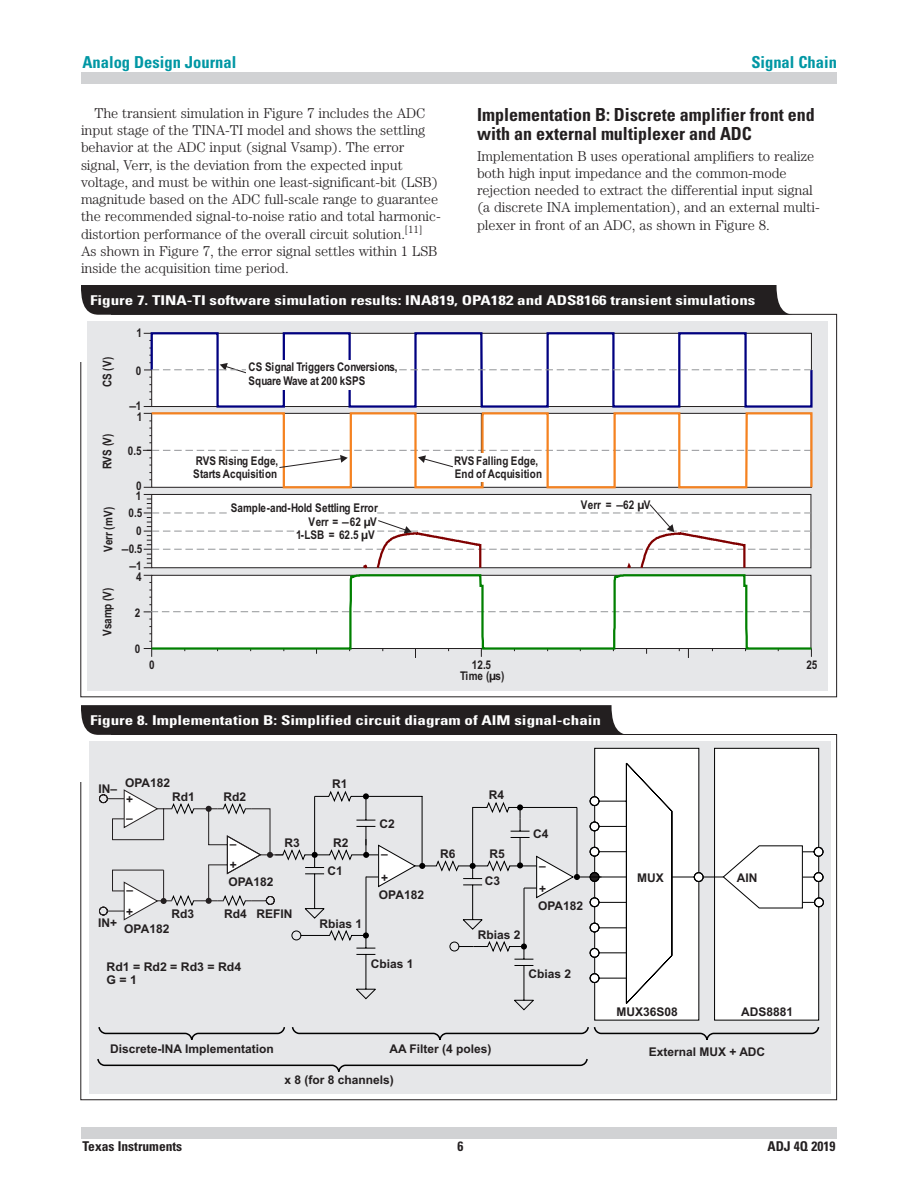
<style>
.page{position:relative;width:918px;height:1188px;background:#fff}
.page>*{position:absolute;margin:0;border:0;box-sizing:border-box;transform-origin:0 0}
.t1{font:700 condensed 18px/19.5px "Univers";color:#231f20}
.t2{font:700 condensed 16.5px "Univers";color:#0097a4}
.t3{font:300 14.25px/17.2px "Century";letter-spacing:-.005em;color:#231f20}
.t4{font:700 condensed 13.5px "Univers";color:#fff;scale:1.26 1}
.t5{font:700 condensed 13.5px "Univers";color:#231f20}
.t6{font:700 12px/13.2px "Arial Narrow";letter-spacing:.005em;color:#231f20}
.t7{font:700 12px/13.4px "Arial";color:#231f20}
.s1{font-family:"Arial Narrow"}
.s2{font-family:"Arial"}
</style>
<div class="page">
<div style="left:81px;top:1127px;width:756px;height:11px;background:#d1d2d4"></div>
<div style="left:81px;top:73px;width:756px;height:11px;background:#d1d2d4"></div>
<div style="left:81px;top:285px;width:713px;height:30px;background:#231f20"></div>
<div style="left:88px;top:321px;width:740px;height:370px;background:#e6e7e9"></div>
<svg style="left:149px;top:332px;width:664px;height:76px;background:#e7e7f0"></svg>
<svg style="left:149px;top:412px;width:664px;height:77px;background:#f8f1eb"></svg>
<div style="left:453px;top:453px;width:90px;height:29px;background:#fff"></div>
<div style="left:190px;top:453px;width:90px;height:29px;background:#fff"></div>
<svg style="left:143px;top:450px;width:668px;height:23px"></svg>
<svg style="left:144px;top:494px;width:667px;height:82px;background:#f2f0f1"></svg>
<svg style="left:144px;top:362px;width:667px;height:16px;background:#f0f0f4"></svg>
<div style="left:246px;top:360px;width:146px;height:30px;background:#fff"></div>
<svg style="left:149px;top:573px;width:663px;height:78px;background:#eef4ee"></svg>
<div style="left:81px;top:705px;width:548px;height:30px;background:#231f20"></div>
<div style="left:89px;top:742px;width:741px;height:352px;background:#e6e7e9"></div>
<div style="left:714px;top:748px;width:105px;height:273px;background:#fff;border:1px solid #000"></div>
<div style="left:594px;top:748px;width:105px;height:273px;background:#fff;border:1px solid #000"></div>
<svg style="left:594px;top:762px;width:122px;height:244px"></svg>
<svg style="left:97px;top:1027px;width:723px;height:45px"></svg>
<svg style="left:99px;top:789px;width:725px;height:211px"></svg>
<p class="t2" style="left:82px;top:52px;width:155px">Analog Design Journal</p>
<p class="t2" style="left:751px;top:52px;width:87px">Signal Chain</p>
<p class="t3" style="left:81px;top:104px;width:361px;text-indent:14px">The transient simulation in Figure 7 includes the ADC input stage of the TINA-TI model and shows the settling behavior at the ADC input (signal Vsamp). The error signal, Verr, is the deviation from the expected input voltage, and must be within one least-significant-bit (LSB) magnitude based on the ADC full-scale range to guarantee the recommended signal-to-noise ratio and total harmonic&shy;distortion performance of the overall circuit solution.<sup>[11] </sup>As shown in Figure 7, the error signal settles within 1 LSB inside the acquisition time period.</p>
<p class="t4" style="left:90px;top:291px;width:530px">Figure 7. TINA-TI software simulation results: INA819, OPA182 and ADS8166 transient simulations</p>
<p class="t1" style="left:477px;top:105px;width:339px">Implementation B: Discrete amplifier front end with an external multiplexer and ADC</p>
<p class="t3" style="left:477px;top:147px;width:344px">Implementation B uses operational amplifiers to realize both high input impedance and the common-mode rejection needed to extract the differential input signal (a discrete INA implementation), and an external multi&shy;plexer in front of an ADC, as shown in Figure 8.</p>
<p class="t6" style="left:102px;top:387px;width:32px;rotate:-90deg">CS (V)</p>
<p class="t6" style="left:102px;top:469px;width:37px;rotate:-90deg">RVS (V)</p>
<p class="t6" style="left:136px;top:327px;width:7px">1</p>
<p class="t6" style="left:136px;top:365px;width:7px">0</p>
<p class="t7" style="left:129px;top:400px;width:14px">–<span class="s1">1</span></p>
<p class="t6" style="left:137px;top:411px;width:7px">1</p>
<p class="t6" style="left:128px;top:445px;width:15px">0.5</p>
<p class="t6" style="left:136px;top:480px;width:7px">0</p>
<p class="t6" style="left:136px;top:490px;width:7px">1</p>
<p class="t6" style="left:103px;top:552px;width:46px;rotate:-90deg">Verr (mV)</p>
<p class="t6" style="left:129px;top:507px;width:15px">0.5</p>
<p class="t6" style="left:136px;top:526px;width:7px">0</p>
<p class="t6" style="left:122px;top:543px;width:22px"><span class="s2">–</span>0.5</p>
<p class="t7" style="left:130px;top:560px;width:14px">–<span class="s1">1</span></p>
<p class="t6" style="left:102px;top:636px;width:50px;rotate:-90deg">Vsamp (V)</p>
<p class="t6" style="left:136px;top:571px;width:7px">4</p>
<p class="t6" style="left:135px;top:607px;width:7px">2</p>
<p class="t6" style="left:135px;top:643px;width:7px">0</p>
<p class="t6" style="left:149px;top:660px;width:7px">0</p>
<p class="t6" style="left:249px;top:361px;width:151px;line-height:14.2px">CS Signal Triggers Conversions,<br>Square Wave at 200 kSPS</p>
<p class="t6" style="left:193px;top:455px;width:87px">RVS Rising Edge,<br>Starts Acquisition</p>
<p class="t6" style="left:231px;top:502px;width:149px;text-align:right">Sample-and-Hold Settling Error<br>Verr = 62 V</p>
<p class="t7" style="left:342px;top:516px;width:30px">– µ</p>
<p class="t6" style="left:296px;top:529px;width:80px">1-LSB = 62.5 <span class="s2">µ</span>V</p>
<p class="t6" style="left:454px;top:455px;width:89px">RVS Falling Edge,<br>End of Acquisition</p>
<p class="t6" style="left:581px;top:499px;width:65px">Verr = 6<span class="s2">– µ</span></p>
<p class="t6" style="left:629px;top:499px;width:23px">2 V</p>
<p class="t6" style="left:472px;top:660px;width:21px">12.5</p>
<p class="t6" style="left:806px;top:659px;width:13px">25</p>
<p class="t6" style="left:460px;top:671px;width:46px">Time ( s<span class="s2">µ</span> )</p>
<p class="t4" style="left:90px;top:712px;width:407px">Figure 8. Implementation B: Simplified circuit diagram of AIM signal-chain</p>
<p class="t7" style="left:98px;top:783px;width:20px">IN–</p>
<p class="t7" style="left:125px;top:777px;width:47px">OPA182</p>
<p class="t7" style="left:172px;top:791px;width:24px">Rd1</p>
<p class="t7" style="left:126px;top:884px;width:8px">–</p>
<p class="t7" style="left:223px;top:791px;width:24px">Rd2</p>
<p class="t7" style="left:332px;top:779px;width:17px">R1</p>
<p class="t7" style="left:230px;top:838px;width:8px">–</p>
<p class="t7" style="left:230px;top:860px;width:9px">+</p>
<p class="t7" style="left:228px;top:876px;width:47px">OPA182</p>
<p class="t7" style="left:285px;top:837px;width:17px">R3</p>
<p class="t7" style="left:333px;top:837px;width:17px">R2</p>
<p class="t7" style="left:328px;top:865px;width:17px">C1</p>
<p class="t7" style="left:98px;top:917px;width:21px">IN+</p>
<p class="t7" style="left:126px;top:906px;width:9px">+</p>
<p class="t7" style="left:172px;top:908px;width:24px">Rd3</p>
<p class="t7" style="left:224px;top:908px;width:24px">Rd4</p>
<p class="t7" style="left:124px;top:924px;width:47px">OPA182</p>
<p class="t7" style="left:256px;top:908px;width:37px">REFIN</p>
<p class="t7" style="left:319px;top:918px;width:44px">Rbias 1</p>
<p class="t7" style="left:107px;top:961px;width:136px">Rd1 = Rd2 = Rd3 = Rd4<br>G = 1</p>
<p class="t7" style="left:380px;top:818px;width:17px">C2</p>
<p class="t7" style="left:381px;top:849px;width:8px">–</p>
<p class="t7" style="left:381px;top:872px;width:9px">+</p>
<p class="t7" style="left:379px;top:889px;width:47px">OPA182</p>
<p class="t7" style="left:371px;top:958px;width:44px">Cbias 1</p>
<p class="t7" style="left:440px;top:848px;width:17px">R6</p>
<p class="t7" style="left:489px;top:789px;width:17px">R4</p>
<p class="t7" style="left:489px;top:848px;width:17px">R5</p>
<p class="t7" style="left:485px;top:875px;width:17px">C3</p>
<p class="t7" style="left:478px;top:929px;width:44px">Rbias 2</p>
<p class="t7" style="left:533px;top:828px;width:17px">C4</p>
<p class="t7" style="left:539px;top:860px;width:8px">–</p>
<p class="t7" style="left:539px;top:883px;width:9px">+</p>
<p class="t7" style="left:538px;top:900px;width:47px">OPA182</p>
<p class="t7" style="left:529px;top:968px;width:44px">Cbias 2</p>
<p class="t7" style="left:637px;top:872px;width:28px">MUX</p>
<p class="t7" style="left:737px;top:872px;width:22px">AIN</p>
<p class="t7" style="left:617px;top:1007px;width:63px">MUX36S08</p>
<p class="t7" style="left:741px;top:1007px;width:54px">ADS8881</p>
<p class="t7" style="left:110px;top:1044px;width:165px">Discrete-INA Implementation</p>
<p class="t7" style="left:389px;top:1044px;width:104px">AA Filter (4 poles)</p>
<p class="t7" style="left:649px;top:1047px;width:118px">External MUX + ADC</p>
<p class="t7" style="left:285px;top:1074px;width:111px">x 8 (for 8 channels)</p>
<p class="t5" style="left:82px;top:1138px;width:101px">Texas Instruments</p>
<p class="t5" style="left:458px;top:1138px;width:7px">6</p>
<p class="t5" style="left:767px;top:1138px;width:70px">ADJ 4Q 2019</p>
</div>
